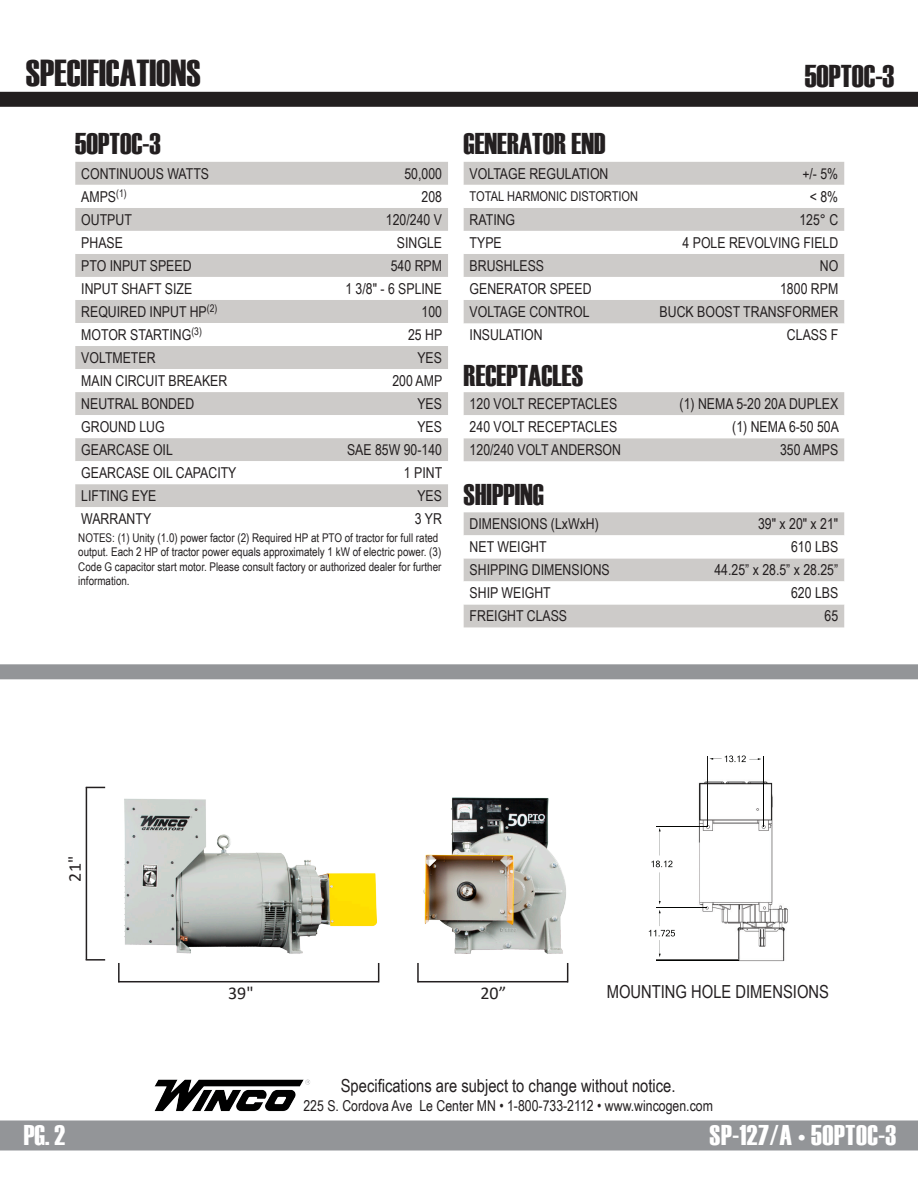
<style>
.page{position:relative;width:918px;height:1188px;background:#fff}
.page>*{position:absolute;margin:0;border:0;box-sizing:border-box;transform-origin:0 0}
.t1{font:37.5px "Haettenschweiler";color:#231f20}
.t2{font:31.5px "Haettenschweiler";color:#231f20}
.t3{font:30px "Haettenschweiler";color:#231f20}
.t4{font:28.5px "Haettenschweiler";letter-spacing:.02em;color:#fff}
.t5{font:18px "Arial Narrow";color:#231f20}
.t6{font:18px "Calibri";color:#231f20}
.t7{font:15px "Arial Narrow";color:#231f20}
.t8{font:13.5px "Arial Narrow";color:#231f20}
.t9{font:12px/14.4px "Arial Narrow";color:#231f20}
</style>
<div class="page">
<div style="left:0;top:1120px;width:918px;height:30px;background:#939598"></div>
<img style="left:124px;top:798px;width:256px;height:170px">
<img style="left:423px;top:797px;width:143px;height:157px">
<svg style="left:378px;top:963px;width:1px;height:19px"></svg>
<svg style="left:118px;top:963px;width:2px;height:18px"></svg>
<hr style="left:118px;top:981px;width:260px;height:1px;background:#231f20">
<svg style="left:567px;top:963px;width:1px;height:18px"></svg>
<svg style="left:417px;top:963px;width:2px;height:18px"></svg>
<hr style="left:417px;top:981px;width:151px;height:1px;background:#231f20">
<svg style="left:86px;top:959px;width:19px;height:2px"></svg>
<svg style="left:87px;top:787px;width:18px;height:1px"></svg>
<hr style="left:86px;top:787px;width:1px;height:173px;background:#231f20">
<div style="left:0;top:92px;width:918px;height:15px;background:#231f20"></div>
<img style="left:154px;top:1079px;width:156px;height:33px">
<div style="left:75px;top:162px;width:373px;height:23px;background:#cdcbc9"></div>
<svg style="left:75px;top:208px;width:373px;height:299px;fill:#cdcbc9"></svg>
<div style="left:464px;top:162px;width:380px;height:23px;background:#cdcbc9"></div>
<svg style="left:464px;top:208px;width:380px;height:116px;fill:#cdcbc9"></svg>
<div style="left:464px;top:512px;width:380px;height:115px;background:#cdcbc9"></div>
<svg style="left:464px;top:535px;width:380px;height:69px"></svg>
<svg style="left:464px;top:392px;width:380px;height:69px"></svg>
<img style="left:648px;top:755px;width:140px;height:207px">
<img style="left:763px;top:756px;width:1px;height:70px">
<img style="left:708px;top:756px;width:1px;height:70px">
<img style="left:657px;top:826px;width:51px;height:1px">
<img style="left:657px;top:907px;width:50px;height:1px">
<img style="left:657px;top:960px;width:82px;height:1px">
<svg style="left:709px;top:758px;width:13px;height:2px"></svg>
<svg style="left:749px;top:758px;width:12px;height:2px"></svg>
<img style="left:659px;top:828px;width:2px;height:28px">
<img style="left:659px;top:872px;width:2px;height:32px">
<svg style="left:659px;top:910px;width:2px;height:16px"></svg>
<svg style="left:659px;top:940px;width:2px;height:17px"></svg>
<div style="left:0;top:664px;width:918px;height:15px;background:#939598"></div>
<p class="t1" style="left:26px;top:47px;width:177px">SPECIFICATIONS</p>
<p class="t3" style="left:75px;top:123px;width:87px">50PTOC-3</p>
<p class="t3" style="left:464px;top:123px;width:143px">GENERATOR END</p>
<p class="t2" style="left:805px;top:55px;width:91px">50PTOC-3</p>
<p class="t7" style="left:81px;top:162px;width:129px">CONTINUOUS WATTS</p>
<p class="t7" style="left:404px;top:162px;width:39px">50,000</p>
<p class="t7" style="left:81px;top:185px;width:47px">AMPS<sup>(1)</sup></p>
<p class="t7" style="left:422px;top:185px;width:22px">208</p>
<p class="t7" style="left:81px;top:209px;width:52px">OUTPUT</p>
<p class="t7" style="left:386px;top:209px;width:58px">120/240 V</p>
<p class="t7" style="left:81px;top:232px;width:43px">PHASE</p>
<p class="t7" style="left:397px;top:232px;width:47px">SINGLE</p>
<p class="t7" style="left:81px;top:255px;width:112px">PTO INPUT SPEED</p>
<p class="t7" style="left:391px;top:255px;width:53px">540 RPM</p>
<p class="t7" style="left:81px;top:278px;width:112px">INPUT SHAFT SIZE</p>
<p class="t7" style="left:345px;top:278px;width:98px">1 3/8" - 6 SPLINE</p>
<p class="t7" style="left:81px;top:301px;width:138px">REQUIRED INPUT HP<sup>(2)</sup></p>
<p class="t7" style="left:422px;top:301px;width:22px">100</p>
<p class="t7" style="left:81px;top:324px;width:122px">MOTOR STARTING<sup>(3)</sup></p>
<p class="t7" style="left:408px;top:324px;width:36px">25 HP</p>
<p class="t7" style="left:81px;top:347px;width:76px">VOLTMETER</p>
<p class="t7" style="left:417px;top:347px;width:26px">YES</p>
<p class="t7" style="left:81px;top:370px;width:148px">MAIN CIRCUIT BREAKER</p>
<p class="t7" style="left:392px;top:370px;width:51px">200 AMP</p>
<p class="t7" style="left:81px;top:393px;width:114px">NEUTRAL BONDED</p>
<p class="t7" style="left:417px;top:393px;width:26px">YES</p>
<p class="t7" style="left:81px;top:416px;width:85px">GROUND LUG</p>
<p class="t7" style="left:417px;top:416px;width:26px">YES</p>
<p class="t7" style="left:81px;top:439px;width:93px">GEARCASE OIL</p>
<p class="t7" style="left:347px;top:439px;width:97px">SAE 85W 90-140</p>
<p class="t7" style="left:81px;top:462px;width:157px">GEARCASE OIL CAPACITY</p>
<p class="t7" style="left:404px;top:462px;width:40px">1 PINT</p>
<p class="t7" style="left:81px;top:485px;width:77px">LIFTING EYE</p>
<p class="t7" style="left:417px;top:485px;width:26px">YES</p>
<p class="t7" style="left:81px;top:508px;width:71px">WARRANTY</p>
<p class="t7" style="left:415px;top:508px;width:29px">3 YR</p>
<p class="t9" style="left:78px;top:530px;width:365px">NOTES: (1) Unity (1.0) power factor (2) Required HP at PTO of tractor for full rated output. Each 2 HP of tractor power equals approximately 1 kW of electric power. (3)<br>Code G capacitor start motor. Please consult factory or authorized dealer for further information.</p>
<p class="t7" style="left:470px;top:162px;width:140px">VOLTAGE REGULATION</p>
<p class="t7" style="left:802px;top:162px;width:37px">+/- 5%</p>
<p class="t8" style="left:470px;top:186px;width:170px">TOTAL HARMONIC DISTORTION</p>
<p class="t7" style="left:810px;top:185px;width:30px">&lt; 8%</p>
<p class="t7" style="left:470px;top:209px;width:47px">RATING</p>
<p class="t7" style="left:799px;top:209px;width:40px">125° C</p>
<p class="t7" style="left:470px;top:232px;width:34px">TYPE</p>
<p class="t7" style="left:683px;top:232px;width:157px">4 POLE REVOLVING FIELD</p>
<p class="t7" style="left:470px;top:255px;width:76px">BRUSHLESS</p>
<p class="t7" style="left:820px;top:255px;width:20px">NO</p>
<p class="t7" style="left:470px;top:278px;width:123px">GENERATOR SPEED</p>
<p class="t7" style="left:780px;top:278px;width:60px">1800 RPM</p>
<p class="t7" style="left:470px;top:301px;width:121px">VOLTAGE CONTROL</p>
<p class="t7" style="left:660px;top:301px;width:180px">BUCK BOOST TRANSFORMER</p>
<p class="t7" style="left:470px;top:324px;width:74px">INSULATION</p>
<p class="t7" style="left:787px;top:324px;width:53px">CLASS F</p>
<p class="t3" style="left:464px;top:355px;width:121px">RECEPTACLES</p>
<p class="t7" style="left:470px;top:393px;width:149px">120 VOLT RECEPTACLES</p>
<p class="t7" style="left:680px;top:393px;width:160px">(1) NEMA 5-20 20A DUPLEX</p>
<p class="t7" style="left:470px;top:416px;width:149px">240 VOLT RECEPTACLES</p>
<p class="t7" style="left:732px;top:416px;width:108px">(1) NEMA 6-50 50A</p>
<p class="t7" style="left:470px;top:439px;width:153px">120/240 VOLT ANDERSON</p>
<p class="t7" style="left:780px;top:439px;width:60px">350 AMPS</p>
<p class="t3" style="left:464px;top:474px;width:82px">SHIPPING</p>
<p class="t7" style="left:470px;top:513px;width:131px">DIMENSIONS (LxWxH)</p>
<p class="t7" style="left:758px;top:513px;width:82px">39" x 20" x 21"</p>
<p class="t7" style="left:470px;top:536px;width:78px">NET WEIGHT</p>
<p class="t7" style="left:791px;top:536px;width:49px">610 LBS</p>
<p class="t7" style="left:470px;top:559px;width:142px">SHIPPING DIMENSIONS</p>
<p class="t7" style="left:714px;top:559px;width:125px">44.25” x 28.5” x 28.25”</p>
<p class="t7" style="left:470px;top:582px;width:83px">SHIP WEIGHT</p>
<p class="t7" style="left:791px;top:582px;width:49px">620 LBS</p>
<p class="t7" style="left:470px;top:605px;width:99px">FREIGHT CLASS</p>
<p class="t7" style="left:825px;top:605px;width:15px">65</p>
<p class="t6" style="left:62px;top:882px;width:27px;rotate:-90deg">21"</p>
<p class="t6" style="left:228px;top:980px;width:27px">39"</p>
<p class="t6" style="left:481px;top:980px;width:27px">20”</p>
<p class="t5" style="left:607px;top:979px;width:224px">MOUNTING HOLE DIMENSIONS</p>
<p class="t5" style="left:341px;top:1072px;width:336px">Specifications are subject to change without notice.</p>
<p class="t4" style="left:24px;top:1116px;width:43px">PG. 2</p>
<p class="t7" style="left:303px;top:1095px;width:411px">225 S. Cordova Ave Le Center MN • 1-800-733-2112 • www.wincogen.com</p>
<p class="t4" style="left:710px;top:1116px;width:188px">SP-127/A • 50PTOC-3</p>
</div>
